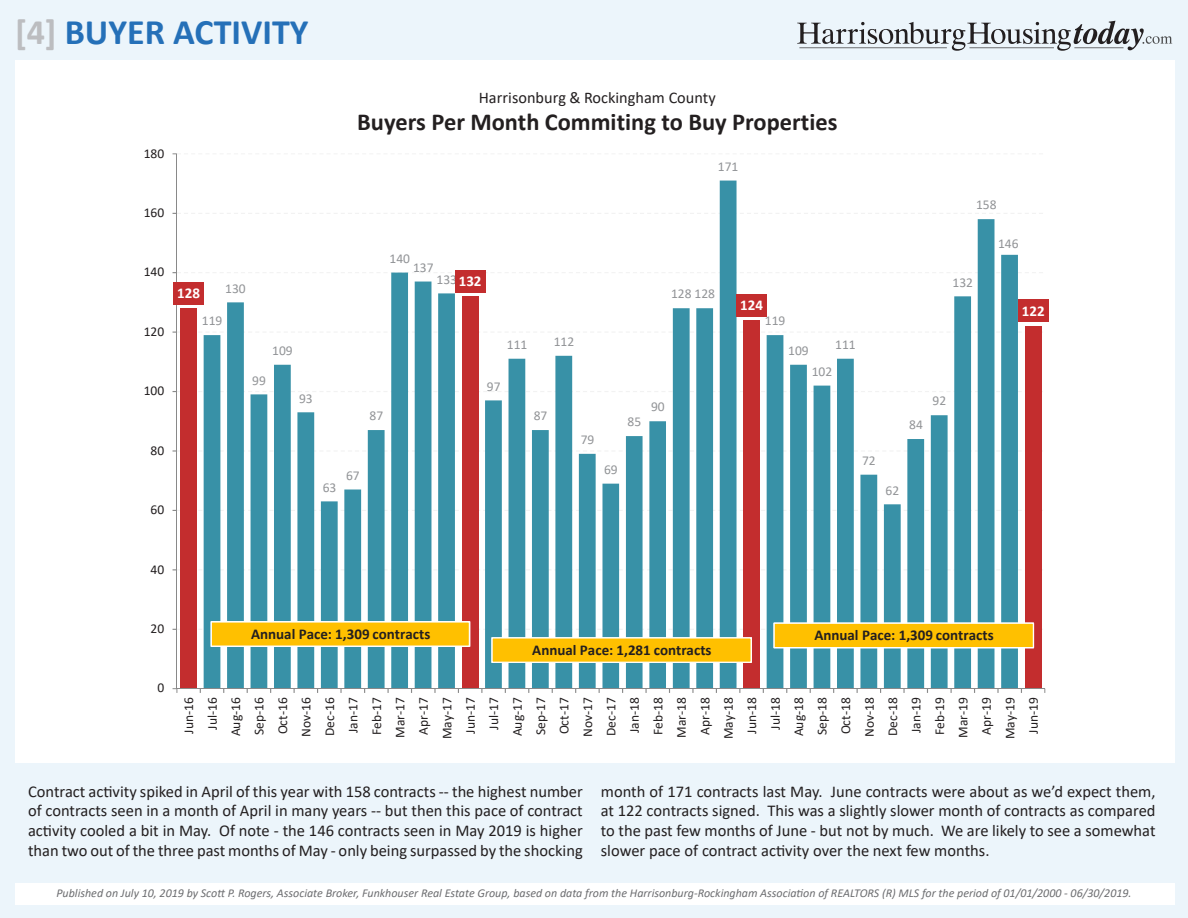
<style>
.page{position:relative;width:1188px;height:918px;background:#ecf5fb}
.page>*{position:absolute;margin:0;border:0;box-sizing:border-box;transform-origin:0 0}
.t1{font:700 36px "Calibri";color:#2570b8}
.t2{font:700 24.45px "Calibri";color:#231f20}
.t3{font:16.5px/19.8px "Calibri";color:#231f20;text-align:justify}
.t4{font:16.35px "Calibri";letter-spacing:.005em;color:#231f20}
.t5{font:700 15px "Calibri";color:#231f20}
.t6{font:700 15px "Calibri";letter-spacing:.005em;color:#fff}
.t7{font:13.5px/23.4px "Calibri";color:#231f20;text-align:right}
.t8{font:13.5px "Calibri";color:#929497}
.t9{font:italic 12px "Calibri";color:#6c6d70}
.s1{color:#bcbdc0}
.s2{font-weight:700;font-size:15px;color:#fff}
</style>
<div class="page">
<div style="left:15px;top:60px;width:1159px;height:703px;background:#fff"></div>
<svg style="left:797px;top:20px;width:375px;height:31px"></svg>
<div style="left:15px;top:883px;width:1159px;height:21px;background:#fff"></div>
<svg style="left:172px;top:153px;width:877px;height:540px"></svg>
<svg style="left:211px;top:621px;width:259px;height:26px"></svg>
<svg style="left:491px;top:637px;width:261px;height:26px"></svg>
<svg style="left:773px;top:623px;width:261px;height:25px"></svg>
<p class="t1" style="left:15px;top:6px;width:295px"><span class="s1">[4]</span> BUYER ACTIVITY</p>
<p class="t7" style="left:144px;top:141px;width:22px">180</p>
<p class="t7" style="left:144px;top:200px;width:22px">160</p>
<p class="t7" style="left:144px;top:260px;width:22px">140</p>
<p class="t7" style="left:144px;top:319px;width:22px">120</p>
<p class="t7" style="left:144px;top:379px;width:22px">100</p>
<p class="t7" style="left:151px;top:438px;width:15px">80</p>
<p class="t7" style="left:151px;top:498px;width:15px">60</p>
<p class="t4" style="left:479px;top:86px;width:239px">Harrisonburg &amp; Rockingham County</p>
<p class="t2" style="left:357px;top:105px;width:482px">Buyers Per Month Commiting to Buy Properties</p>
<p class="t8" style="left:718px;top:157px;width:22px">171</p>
<p class="t8" style="left:976px;top:196px;width:22px">158</p>
<p class="t8" style="left:998px;top:234px;width:22px">146</p>
<p class="t8" style="left:390px;top:249px;width:22px">140</p>
<p class="t8" style="left:413px;top:258px;width:22px">137</p>
<p class="t6" style="left:177px;top:283px;width:24px">128</p>
<p class="t8" style="left:225px;top:279px;width:22px">130</p>
<p class="t8" style="left:202px;top:311px;width:22px">119</p>
<p class="t8" style="left:437px;top:270px;width:47px">133<span class="s2">132</span></p>
<p class="t8" style="left:671px;top:285px;width:45px">128 128</p>
<p class="t6" style="left:740px;top:294px;width:24px">124</p>
<p class="t8" style="left:765px;top:311px;width:22px">119</p>
<p class="t8" style="left:953px;top:273px;width:22px">132</p>
<p class="t6" style="left:1022px;top:300px;width:24px">122</p>
<p class="t8" style="left:272px;top:341px;width:22px">109</p>
<p class="t8" style="left:507px;top:335px;width:22px">111</p>
<p class="t8" style="left:554px;top:332px;width:22px">112</p>
<p class="t8" style="left:788px;top:341px;width:22px">109</p>
<p class="t8" style="left:835px;top:335px;width:22px">111</p>
<p class="t8" style="left:252px;top:371px;width:15px">99</p>
<p class="t8" style="left:487px;top:377px;width:15px">97</p>
<p class="t8" style="left:812px;top:362px;width:22px">102</p>
<p class="t8" style="left:299px;top:389px;width:15px">93</p>
<p class="t8" style="left:370px;top:406px;width:15px">87</p>
<p class="t8" style="left:534px;top:406px;width:15px">87</p>
<p class="t8" style="left:628px;top:412px;width:15px">85</p>
<p class="t8" style="left:651px;top:397px;width:15px">90</p>
<p class="t8" style="left:909px;top:415px;width:15px">84</p>
<p class="t8" style="left:933px;top:392px;width:15px">92</p>
<p class="t8" style="left:581px;top:430px;width:15px">79</p>
<p class="t8" style="left:346px;top:466px;width:15px">67</p>
<p class="t8" style="left:604px;top:460px;width:15px">69</p>
<p class="t8" style="left:862px;top:451px;width:15px">72</p>
<p class="t8" style="left:323px;top:478px;width:15px">63</p>
<p class="t8" style="left:886px;top:481px;width:15px">62</p>
<p class="t7" style="left:151px;top:557px;width:15px">40</p>
<p class="t7" style="left:151px;top:616px;width:15px">20</p>
<p class="t7" style="left:158px;top:676px;width:8px">0</p>
<p class="t5" style="left:251px;top:623px;width:181px">Annual Pace: 1,309 contracts</p>
<p class="t5" style="left:532px;top:639px;width:181px">Annual Pace: 1,281 contracts</p>
<p class="t5" style="left:814px;top:625px;width:181px">Annual Pace: 1,309 contracts</p>
<p class="t7" style="left:177px;top:739px;width:44px;rotate:-90deg">Jun‐16<br>Jul‐16<br>Aug‐16<br>Sep‐16<br>Oct‐16<br>Nov‐16<br>Dec‐16<br>Jan‐17<br>Feb‐17<br>Mar‐17<br>Apr‐17<br>May‐17<br>Jun‐17<br>Jul‐17<br>Aug‐17<br>Sep‐17<br>Oct‐17<br>Nov‐17<br>Dec‐17<br>Jan‐18<br>Feb‐18<br>Mar‐18<br>Apr‐18<br>May‐18<br>Jun‐18<br>Jul‐18<br>Aug‐18<br>Sep‐18<br>Oct‐18<br>Nov‐18<br>Dec‐18<br>Jan‐19<br>Feb‐19<br>Mar‐19<br>Apr‐19<br>May‐19<br>Jun‐19</p>
<p class="t3" style="left:28px;top:781px;width:556px">Contract activity spiked in April of this year with 158 contracts -- the highest number of contracts seen in a month of April in many years -- but then this pace of contract activity cooled a bit in May. Of note - the 146 contracts seen in May 2019 is higher than two out of the three past months of May - only being surpassed by the shocking</p>
<p class="t3" style="left:601px;top:781px;width:556px">month of 171 contracts last May. June contracts were about as we’d expect them, at 122 contracts signed. This was a slightly slower month of contracts as compared to the past few months of June - but not by much. We are likely to see a somewhat slower pace of contract activity over the next few months.</p>
<p class="t9" style="left:56px;top:885px;width:1077px">Published on July 10, 2019 by Scott P. Rogers, Associate Broker, Funkhouser Real Estate Group, based on data from the Harrisonburg-Rockingham Association of REALTORS (R) MLS for the period of 01/01/2000 - 06/30/2019.</p>
</div>
